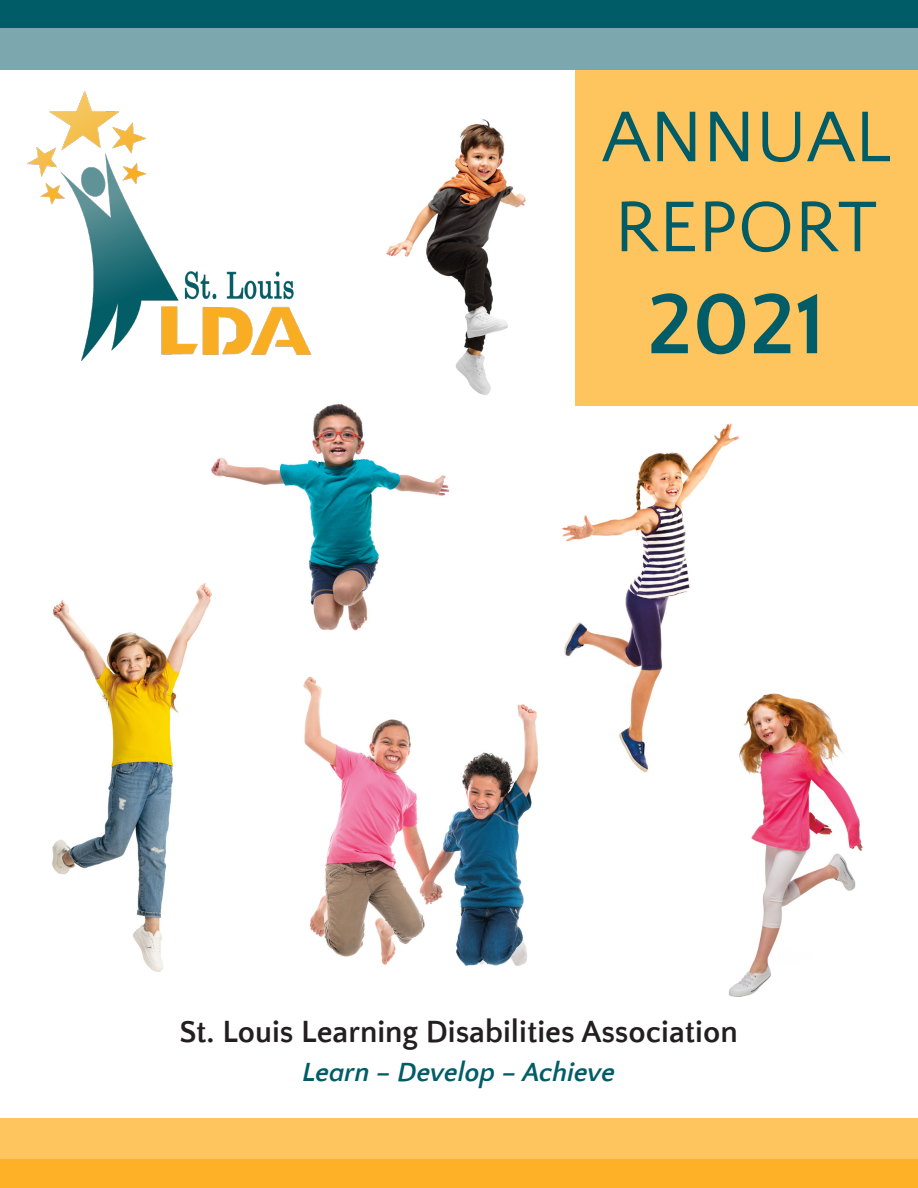
<style>
.page{position:relative;width:918px;height:1188px;background:#fff}
.page>*{position:absolute;margin:0;border:0;box-sizing:border-box;transform-origin:0 0}
.t1{font:700 90px "Quattrocento Sans";color:#005d67}
.t2{font:75px "Quattrocento Sans";color:#005d67}
.t3{font:700 31.5px "Quattrocento Sans";color:#231f20}
.t4{font:italic 700 27px "Quattrocento Sans";color:#005d67}
</style>
<div class="page">
<img style="left:27px;top:90px;width:285px;height:270px">
<div style="left:0;top:0;width:918px;height:28px;background:#005d67"></div>
<div style="left:0;top:1118px;width:918px;height:42px;background:#fec55e"></div>
<div style="left:576px;top:40px;width:342px;height:366px;background:#fec55e"></div>
<div style="left:0;top:28px;width:918px;height:42px;background:#7ca7ae"></div>
<img style="left:303px;top:676px;width:235px;height:290px">
<div style="left:0;top:1160px;width:918px;height:28px;background:#feb127"></div>
<img style="left:386px;top:119px;width:140px;height:276px">
<img style="left:562px;top:423px;width:178px;height:349px">
<img style="left:211px;top:403px;width:239px;height:228px">
<img style="left:52px;top:575px;width:166px;height:397px">
<img style="left:686px;top:657px;width:177px;height:340px">
<p class="t2" style="left:602px;top:98px;width:291px">ANNUAL</p>
<p class="t2" style="left:614px;top:188px;width:265px">REPORT</p>
<p class="t1" style="left:647px;top:277px;width:179px">2021</p>
<p class="t3" style="left:180px;top:1015px;width:560px">St. Louis Learning Disabilities Association</p>
<p class="t4" style="left:302px;top:1058px;width:314px">Learn – Develop – Achieve</p>
</div>
